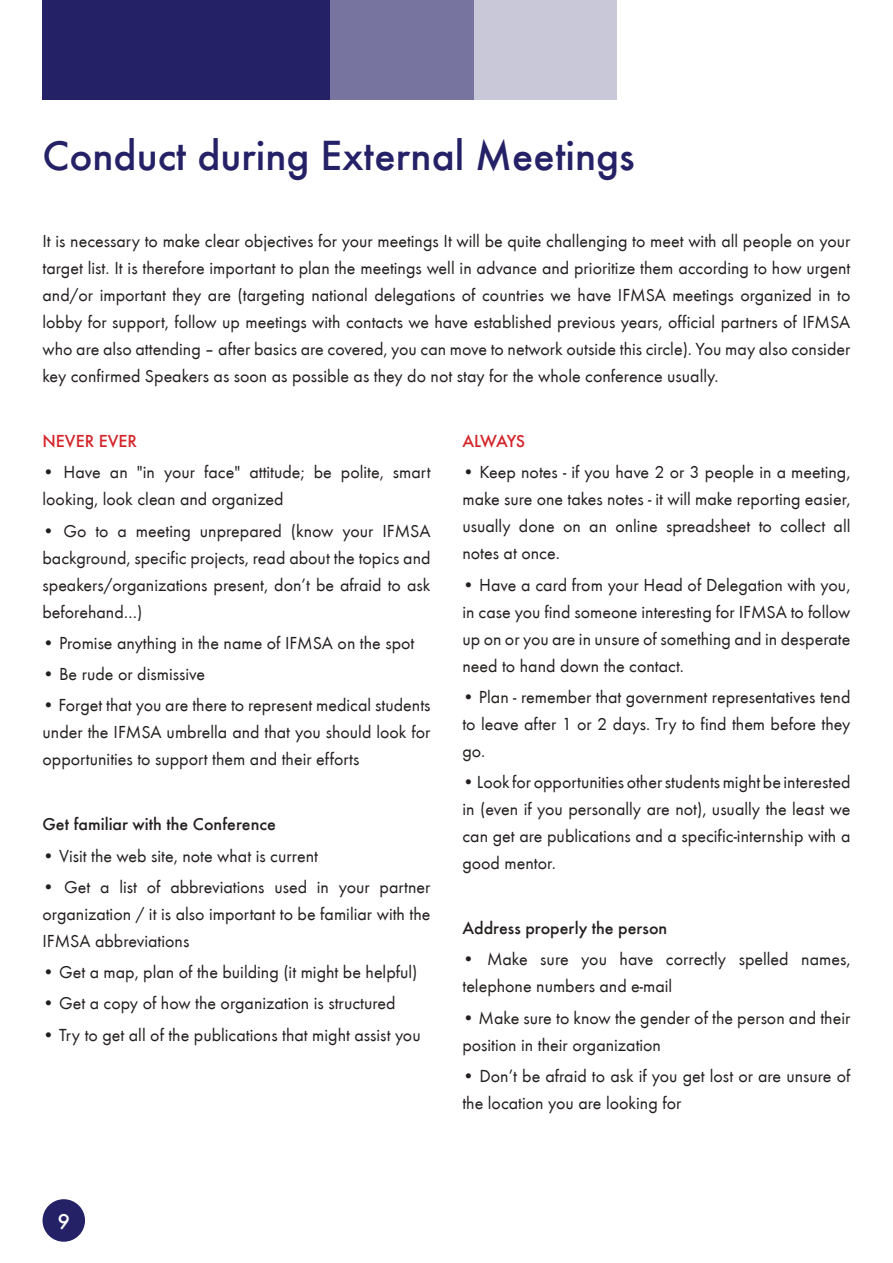
<style>
.page{position:relative;width:893px;height:1263px;background:#fff}
.page>*{position:absolute;margin:0;border:0;box-sizing:border-box;transform-origin:0 0}
.t1{font:500 43.5px "Futura TEE";color:#252166}
.t2{font:500 22.5px "Futura TEE";color:#fff}
.t3{font:18px/27px "Futura TEE";color:#241f1f;text-align:justify}
.t4{font:500 18px "Futura TEE";color:#241f1f}
.t5{font:500 18px "Futura TEE";color:#d42429}
</style>
<div class="page">
<div style="left:330px;top:0;width:287px;height:100px;background:#c9c8d9"></div>
<div style="left:186px;top:0;width:287px;height:100px;background:#77749f"></div>
<div style="left:43px;top:0;width:287px;height:100px;background:#252166"></div>
<div style="left:43px;top:1199px;width:42px;height:43px;background:#252166;border-radius:50%"></div>
<h1 class="t1" style="left:43px;top:129px;width:594px">Conduct during External Meetings</h1>
<p class="t3" style="left:43px;top:228px;width:809px">It is necessary to make clear objectives for your meetings It will be quite challenging to meet with all people on your target list. It is therefore important to plan the meetings well in advance and prioritize them according to how urgent and/or important they are (targeting national delegations of countries we have IFMSA meetings organized in to lobby for support, follow up meetings with contacts we have established previous years, official partners of IFMSA who are also attending – after basics are covered, you can move to network outside this circle). You may also consider key confirmed Speakers as soon as possible as they do not stay for the whole conference usually.</p>
<p class="t5" style="left:43px;top:431px;width:96px">NEVER EVER</p>
<p class="t3" style="left:43px;top:459px;width:389px">• Have an "in your face" attitude; be polite, smart looking, look clean and organized</p>
<p class="t3" style="left:43px;top:517px;width:390px">• Go to a meeting unprepared (know your IFMSA background, specific projects, read about the topics and speakers/organizations present, don’t be afraid to ask beforehand…)</p>
<p class="t3" style="left:43px;top:629px;width:373px">• Promise anything in the name of IFMSA on the spot</p>
<p class="t3" style="left:43px;top:661px;width:164px">• Be rude or dismissive</p>
<p class="t3" style="left:43px;top:692px;width:389px">• Forget that you are there to represent medical students under the IFMSA umbrella and that you should look for opportunities to support them and their efforts</p>
<p class="t4" style="left:43px;top:814px;width:235px">Get familiar with the Conference</p>
<p class="t3" style="left:43px;top:842px;width:277px">• Visit the web site, note what is current</p>
<p class="t3" style="left:43px;top:873px;width:389px">• Get a list of abbreviations used in your partner organization / it is also important to be familiar with the IFMSA abbreviations</p>
<p class="t3" style="left:43px;top:958px;width:376px">• Get a map, plan of the building (it might be helpful)</p>
<p class="t3" style="left:43px;top:990px;width:355px">• Get a copy of how the organization is structured</p>
<p class="t3" style="left:43px;top:1021px;width:380px">• Try to get all of the publications that might assist you</p>
<p class="t5" style="left:462px;top:431px;width:64px">ALWAYS</p>
<p class="t3" style="left:462px;top:459px;width:389px">• Keep notes - if you have 2 or 3 people in a meeting, make sure one takes notes - it will make reporting easier, usually done on an online spreadsheet to collect all notes at once.</p>
<p class="t3" style="left:462px;top:571px;width:389px">• Have a card from your Head of Delegation with you, in case you find someone interesting for IFMSA to follow up on or you are in unsure of something and in desperate need to hand down the contact.</p>
<p class="t3" style="left:462px;top:683px;width:389px">• Plan - remember that government representatives tend to leave after 1 or 2 days. Try to find them before they go.</p>
<p class="t3" style="left:462px;top:769px;width:389px">• Look for opportunities other students might be interested in (even if you personally are not), usually the least we can get are publications and a specific-internship with a good mentor.</p>
<p class="t4" style="left:462px;top:917px;width:206px">Address properly the person</p>
<p class="t3" style="left:462px;top:946px;width:389px">• Make sure you have correctly spelled names, telephone numbers and e-mail</p>
<p class="t3" style="left:462px;top:1004px;width:389px">• Make sure to know the gender of the person and their position in their organization</p>
<p class="t3" style="left:462px;top:1062px;width:389px">• Don’t be afraid to ask if you get lost or are unsure of the location you are looking for</p>
<p class="t2" style="left:57px;top:1208px;width:14px">9</p>
</div>
